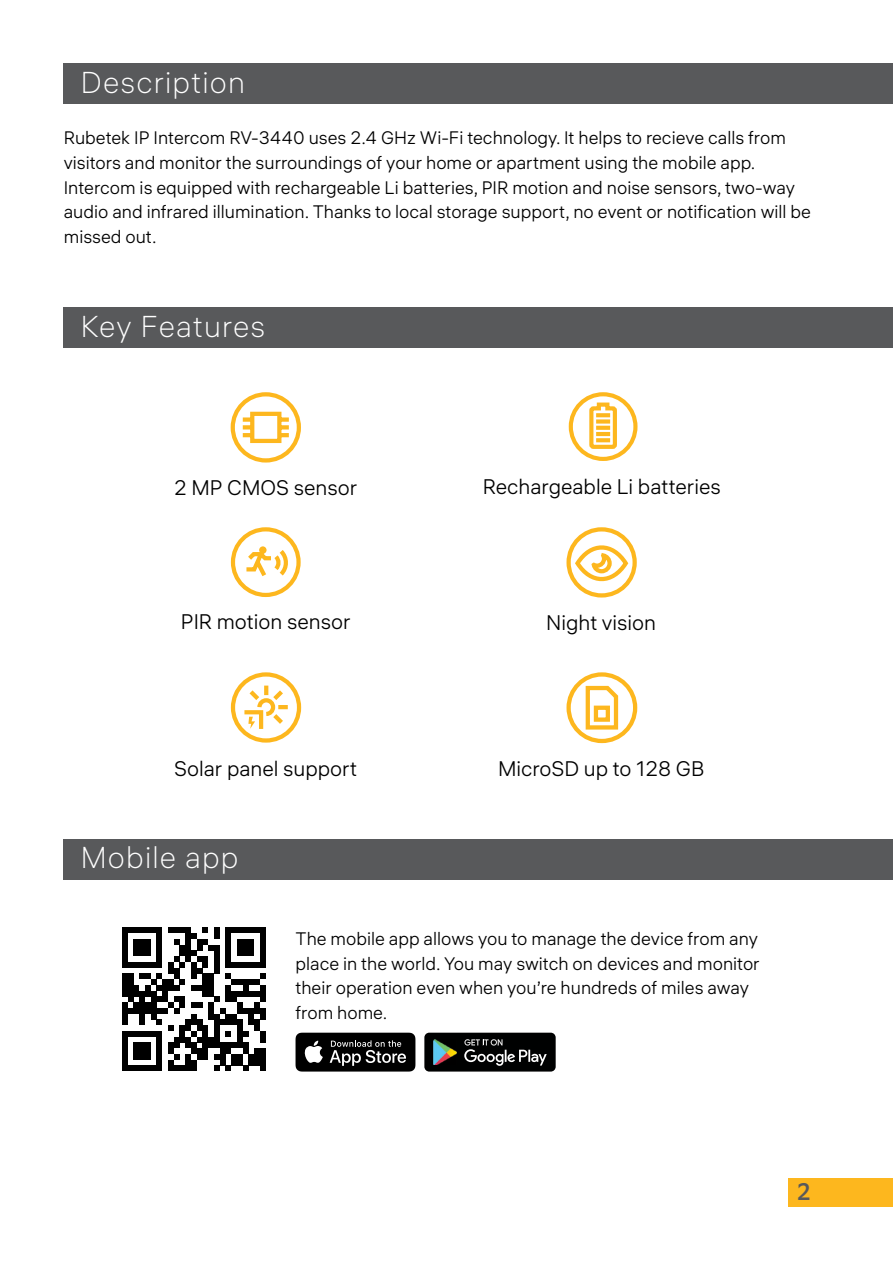
<style>
.page{position:relative;width:893px;height:1263px;background:#fff}
.page>*{position:absolute;margin:0;border:0;box-sizing:border-box;transform-origin:0 0}
.t1{font:30px "ALS Hauss VF";letter-spacing:.04em;color:#fff}
.t2{font:semi-condensed 24px "ALS Direct";color:#58595b}
.t3{font:21px "ALS Hauss VF";color:#000}
.t4{font:18px/24.6px "ALS Hauss VF";color:#000}
</style>
<div class="page">
<div style="left:788px;top:1178px;width:105px;height:28px;background:#fdb71e"></div>
<div style="left:64px;top:64px;width:829px;height:40px;background:#58595b"></div>
<div style="left:64px;top:308px;width:829px;height:40px;background:#58595b"></div>
<svg style="left:122px;top:927px;width:144px;height:144px"></svg>
<svg style="left:296px;top:1033px;width:119px;height:38px;background:#2a2a2a"></svg>
<div style="left:424px;top:1033px;width:132px;height:38px;background:#000101;border-radius:5px"></div>
<svg style="left:464px;top:1039px;width:83px;height:27px"></svg>
<img style="left:434px;top:1039px;width:23px;height:26px">
<div style="left:64px;top:839px;width:829px;height:40px;background:#58595b"></div>
<svg style="left:230px;top:392px;width:71px;height:71px"></svg>
<svg style="left:566px;top:527px;width:71px;height:71px"></svg>
<svg style="left:566px;top:672px;width:72px;height:72px"></svg>
<svg style="left:568px;top:392px;width:70px;height:69px"></svg>
<svg style="left:230px;top:527px;width:71px;height:70px"></svg>
<svg style="left:230px;top:672px;width:72px;height:71px"></svg>
<h1 class="t1" style="left:81px;top:64px;width:166px">Description</h1>
<p class="t4" style="left:64px;top:126px;width:749px">Rubetek IP Intercom RV-3440 uses 2.4 GHz Wi-Fi technology. It helps to recieve calls from visitors and monitor the surroundings of your home or apartment using the mobile app.<br>Intercom is equipped with rechargeable Li batteries, PIR motion and noise sensors, two-way audio and infrared illumination. Thanks to local storage support, no event or notification will be missed out.</p>
<h1 class="t1" style="left:81px;top:308px;width:186px">Key Features</h1>
<p class="t3" style="left:174px;top:475px;width:185px">2 MP CMOS sensor</p>
<p class="t3" style="left:181px;top:609px;width:171px">PIR motion sensor</p>
<p class="t3" style="left:174px;top:755px;width:184px">Solar panel support</p>
<h1 class="t1" style="left:81px;top:839px;width:159px">Mobile app</h1>
<p class="t3" style="left:483px;top:474px;width:239px">Rechargeable Li batteries</p>
<p class="t3" style="left:546px;top:609px;width:111px">Night vision</p>
<p class="t3" style="left:498px;top:755px;width:208px">MicroSD up to 128 GB</p>
<p class="t4" style="left:296px;top:926px;width:466px">The mobile app allows you to manage the device from any place in the world. You may switch on devices and monitor their operation even when you’re hundreds of miles away from home.</p>
<h2 class="t2" style="left:797px;top:1178px;width:16px">2</h2>
</div>
